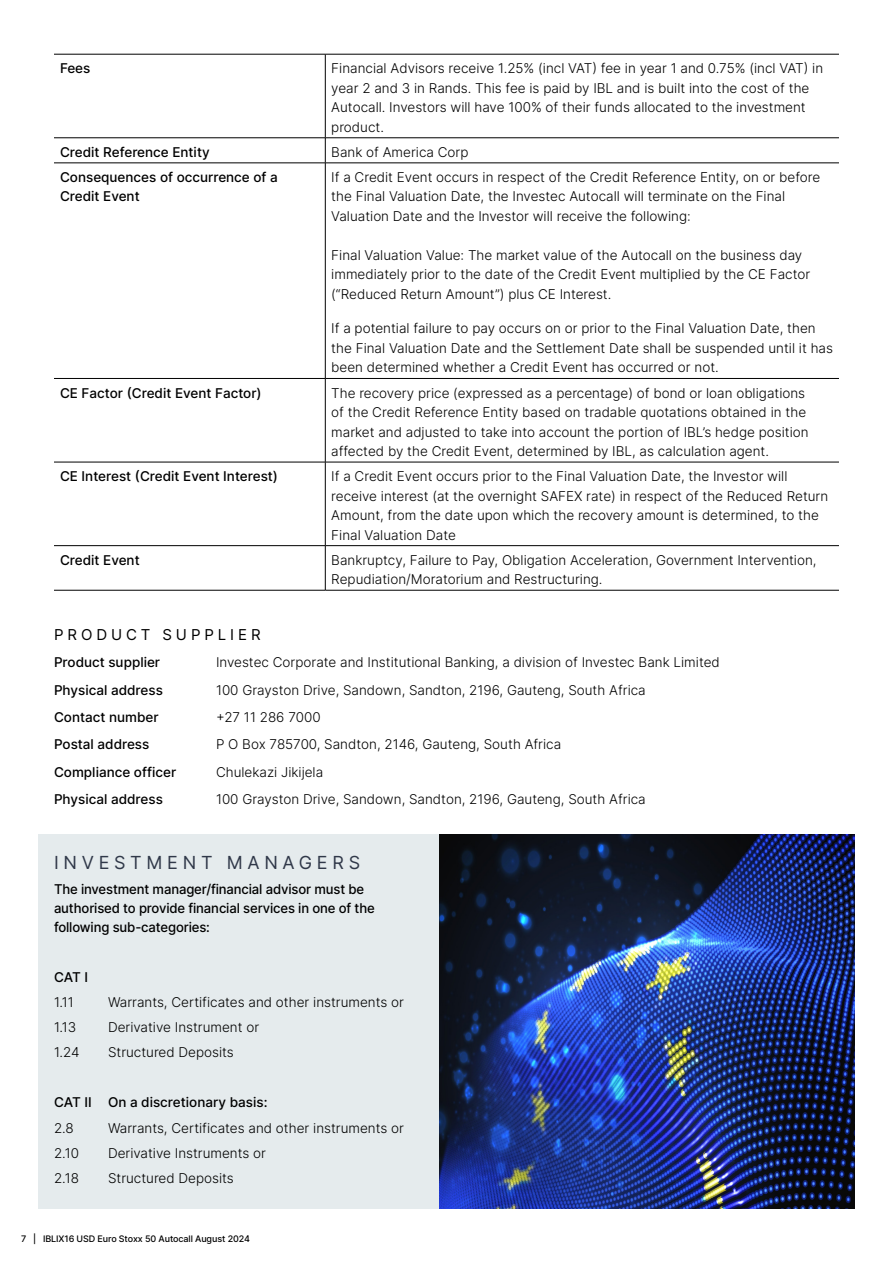
<style>
.page{position:relative;width:893px;height:1263px;background:#fff}
.page>*{position:absolute;margin:0;border:0;box-sizing:border-box;transform-origin:0 0}
.t1{font:18px "Inter";letter-spacing:.26em;color:#303849}
.t2{font:15px "Inter";letter-spacing:.26em;color:#000}
.t3{font:300 13.5px/19.5px "Inter";color:#000}
.t4{font:500 13.5px/18.8px "Inter";color:#000}
.t5{font:500 9px "Inter";letter-spacing:-.01em;color:#000}
</style>
<div class="page">
<div style="left:38px;top:834px;width:534px;height:375px;background:#e5ebed"></div>
<hr style="left:54px;top:54px;width:271px;height:1px;background:#000">
<hr style="left:325px;top:54px;width:514px;height:1px;background:#000">
<hr style="left:325px;top:54px;width:1px;height:84px;background:#000">
<hr style="left:54px;top:138px;width:271px;height:1px;background:#000">
<hr style="left:325px;top:138px;width:514px;height:1px;background:#000">
<svg style="left:325px;top:138px;width:1px;height:25px"></svg>
<hr style="left:54px;top:163px;width:271px;height:1px;background:#000">
<hr style="left:325px;top:163px;width:514px;height:1px;background:#000">
<hr style="left:325px;top:163px;width:1px;height:215px;background:#000">
<hr style="left:54px;top:378px;width:271px;height:1px;background:#000">
<hr style="left:325px;top:378px;width:514px;height:1px;background:#000">
<hr style="left:325px;top:379px;width:1px;height:83px;background:#000">
<hr style="left:54px;top:462px;width:271px;height:1px;background:#000">
<hr style="left:325px;top:462px;width:514px;height:1px;background:#000">
<hr style="left:325px;top:462px;width:1px;height:83px;background:#000">
<hr style="left:54px;top:545px;width:271px;height:1px;background:#000">
<hr style="left:325px;top:545px;width:514px;height:1px;background:#000">
<hr style="left:325px;top:546px;width:1px;height:44px;background:#000">
<hr style="left:54px;top:590px;width:271px;height:1px;background:#000">
<hr style="left:325px;top:590px;width:514px;height:1px;background:#000">
<img style="left:439px;top:834px;width:416px;height:375px">
<p class="t4" style="left:60px;top:59px;width:32px">Fees</p>
<p class="t3" style="left:331px;top:58px;width:493px">Financial Advisors receive 1.25% (incl VAT) fee in year 1 and 0.75% (incl VAT) in year 2 and 3 in Rands. This fee is paid by IBL and is built into the cost of the Autocall. Investors will have 100% of their funds allocated to the investment product.</p>
<p class="t4" style="left:60px;top:142px;width:151px">Credit Reference Entity</p>
<p class="t3" style="left:331px;top:142px;width:139px">Bank of America Corp</p>
<p class="t4" style="left:60px;top:167px;width:219px;line-height:19.5px">Consequences of occurrence of a<br>Credit Event</p>
<p class="t3" style="left:331px;top:167px;width:490px">If a Credit Event occurs in respect of the Credit Reference Entity, on or before the Final Valuation Date, the Investec Autocall will terminate on the Final<br>Valuation Date and the Investor will receive the following:</p>
<p class="t3" style="left:331px;top:245px;width:480px">Final Valuation Value: The market value of the Autocall on the business day immediately prior to the date of the Credit Event multiplied by the CE Factor (“Reduced Return Amount”) plus CE Interest.</p>
<p class="t3" style="left:331px;top:319px;width:503px">If a potential failure to pay occurs on or prior to the Final Valuation Date, then the Final Valuation Date and the Settlement Date shall be suspended until it has been determined whether a Credit Event has occurred or not.</p>
<p class="t4" style="left:60px;top:383px;width:203px">CE Factor (Credit Event Factor)</p>
<p class="t3" style="left:331px;top:383px;width:479px">The recovery price (expressed as a percentage) of bond or loan obligations of the Credit Reference Entity based on tradable quotations obtained in the market and adjusted to take into account the portion of IBL’s hedge position affected by the Credit Event, determined by IBL, as calculation agent.</p>
<p class="t4" style="left:60px;top:466px;width:220px">CE Interest (Credit Event Interest)</p>
<p class="t3" style="left:331px;top:466px;width:498px">If a Credit Event occurs prior to the Final Valuation Date, the Investor will receive interest (at the overnight SAFEX rate) in respect of the Reduced Return Amount, from the date upon which the recovery amount is determined, to the Final Valuation Date</p>
<p class="t4" style="left:60px;top:550px;width:81px">Credit Event</p>
<p class="t3" style="left:331px;top:550px;width:487px">Bankruptcy, Failure to Pay, Obligation Acceleration, Government Intervention,<br>Repudiation/Moratorium and Restructuring.</p>
<p class="t2" style="left:54px;top:623px;width:208px">PRODUCT SUPPLIER</p>
<p class="t4" style="left:54px;top:652px;width:108px">Product supplier</p>
<p class="t3" style="left:216px;top:652px;width:505px">Investec Corporate and Institutional Banking, a division of Investec Bank Limited</p>
<p class="t4" style="left:54px;top:680px;width:110px">Physical address</p>
<p class="t3" style="left:216px;top:680px;width:431px">100 Grayston Drive, Sandown, Sandton, 2196, Gauteng, South Africa</p>
<p class="t4" style="left:54px;top:707px;width:106px">Contact number</p>
<p class="t3" style="left:216px;top:707px;width:106px">+27 11 286 7000</p>
<p class="t4" style="left:54px;top:735px;width:97px">Postal address</p>
<p class="t3" style="left:216px;top:734px;width:347px">P O Box 785700, Sandton, 2146, Gauteng, South Africa</p>
<p class="t4" style="left:54px;top:762px;width:124px">Compliance officer</p>
<p class="t3" style="left:216px;top:762px;width:109px">Chulekazi Jikijela</p>
<p class="t4" style="left:54px;top:789px;width:110px">Physical address</p>
<p class="t3" style="left:216px;top:789px;width:431px">100 Grayston Drive, Sandown, Sandton, 2196, Gauteng, South Africa</p>
<h1 class="t1" style="left:54px;top:849px;width:308px">INVESTMENT MANAGERS</h1>
<p class="t4" style="left:54px;top:879px;width:322px">The investment manager/financial advisor must be authorised to provide financial services in one of the following sub-categories:</p>
<p class="t4" style="left:54px;top:967px;width:36px">CAT I</p>
<p class="t3" style="left:54px;top:992px;width:21px">1.11</p>
<p class="t3" style="left:108px;top:992px;width:297px">Warrants, Certificates and other instruments or</p>
<p class="t3" style="left:54px;top:1017px;width:24px">1.13</p>
<p class="t3" style="left:108px;top:1017px;width:153px">Derivative Instrument or</p>
<p class="t3" style="left:54px;top:1042px;width:27px">1.24</p>
<p class="t3" style="left:108px;top:1042px;width:127px">Structured Deposits</p>
<p class="t4" style="left:54px;top:1093px;width:215px">CAT II On a discretionary basis:</p>
<p class="t3" style="left:54px;top:1118px;width:21px">2.8</p>
<p class="t3" style="left:108px;top:1118px;width:297px">Warrants, Certificates and other instruments or</p>
<p class="t3" style="left:54px;top:1143px;width:27px">2.10</p>
<p class="t3" style="left:108px;top:1143px;width:159px">Derivative Instruments or</p>
<p class="t3" style="left:54px;top:1168px;width:27px">2.18</p>
<p class="t3" style="left:108px;top:1168px;width:127px">Structured Deposits</p>
<p class="t5" style="left:21px;top:1232px;width:230px">7 | IBLIX16 USD Euro Stoxx 50 Autocall August 2024</p>
</div>
